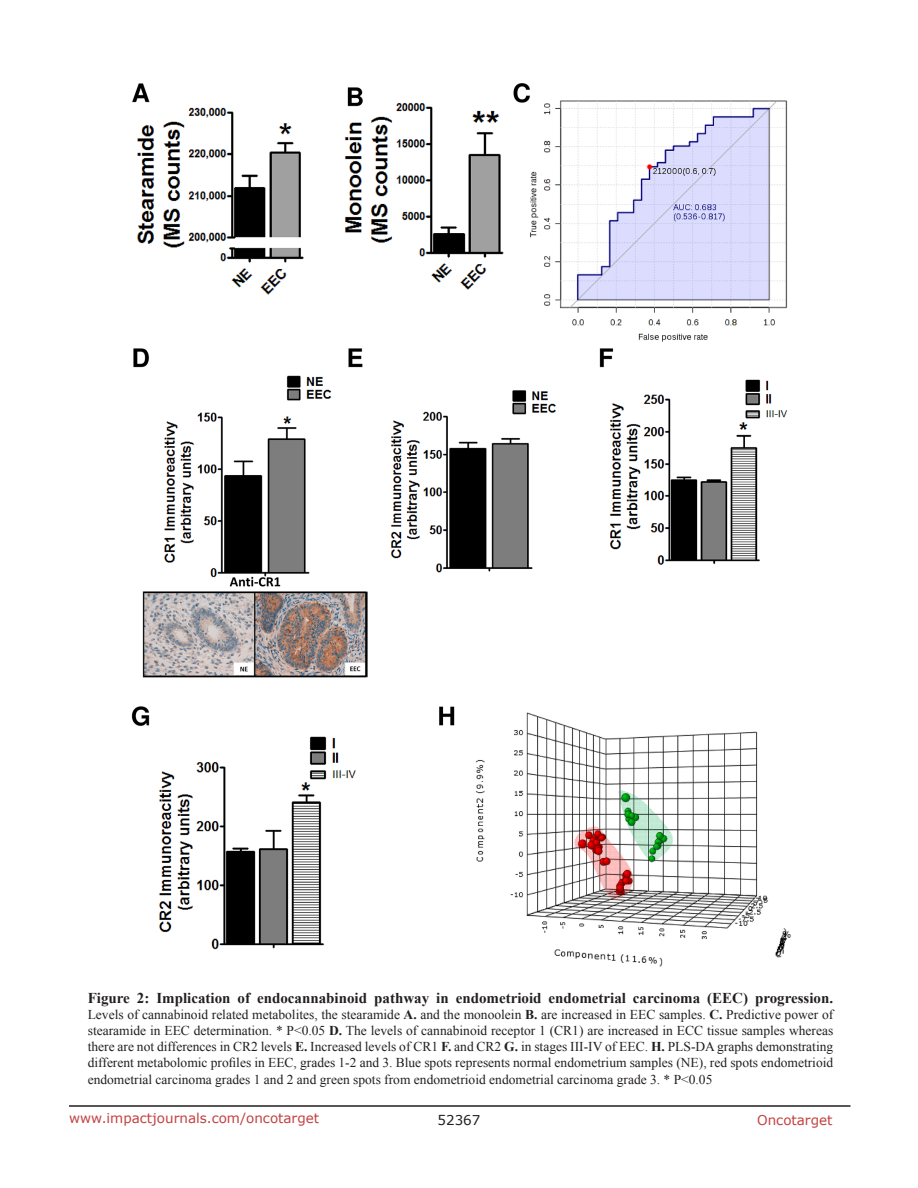
<style>
.page{position:relative;width:918px;height:1188px;background:#fff}
.page>*{position:absolute;margin:0;border:0;box-sizing:border-box;transform-origin:0 0}
.figuretext{font:700 15px "Times New Roman";color:#231f20}
.figuretext-2{font:13.5px/16.2px "Times New Roman";color:#231f20;text-align:justify}
.t1{font:13.5px "Verdana";color:#c24141}
.t2{font:13.5px "Verdana";color:#231f20}
.s1{font-weight:700}
</style>
<div class="page">
<hr style="left:69px;top:1105px;width:781px;height:2px;background:#231f20">
<img style="left:131px;top:83px;width:660px;height:884px">
<p class="figuretext" style="left:88px;top:987px;width:747px">Figure 2: Implication of endocannabinoid pathway in endometrioid endometrial carcinoma (EEC) progression.</p>
<p class="figuretext-2" style="left:88px;top:1006px;width:747px">Levels of cannabinoid related metabolites, the stearamide <span class="s1">A.</span> and the monoolein <span class="s1">B.</span> are increased in EEC samples. <span class="s1">C.</span> Predictive power of stearamide in EEC determination. * P&lt;0.05 <span class="s1">D.</span> The levels of cannabinoid receptor 1 (CR1) are increased in ECC tissue samples whereas there are not differences in CR2 levels <span class="s1">E.</span> Increased levels of CR1 <span class="s1">F.</span> and CR2 <span class="s1">G.</span> in stages III-IV of EEC. <span class="s1">H.</span> PLS-DA graphs demonstrating different metabolomic profiles in EEC, grades 1-2 and 3. Blue spots represents normal endometrium samples (NE), red spots endometrioid endometrial carcinoma grades 1 and 2 and green spots from endometrioid endometrial carcinoma grade 3. * P&lt;0.05</p>
<p class="t1" style="left:69px;top:1109px;width:252px">www.impactjournals.com/oncotarget</p>
<p class="t2" style="left:438px;top:1111px;width:44px">52367</p>
<p class="t1" style="left:757px;top:1111px;width:77px">Oncotarget</p>
</div>
